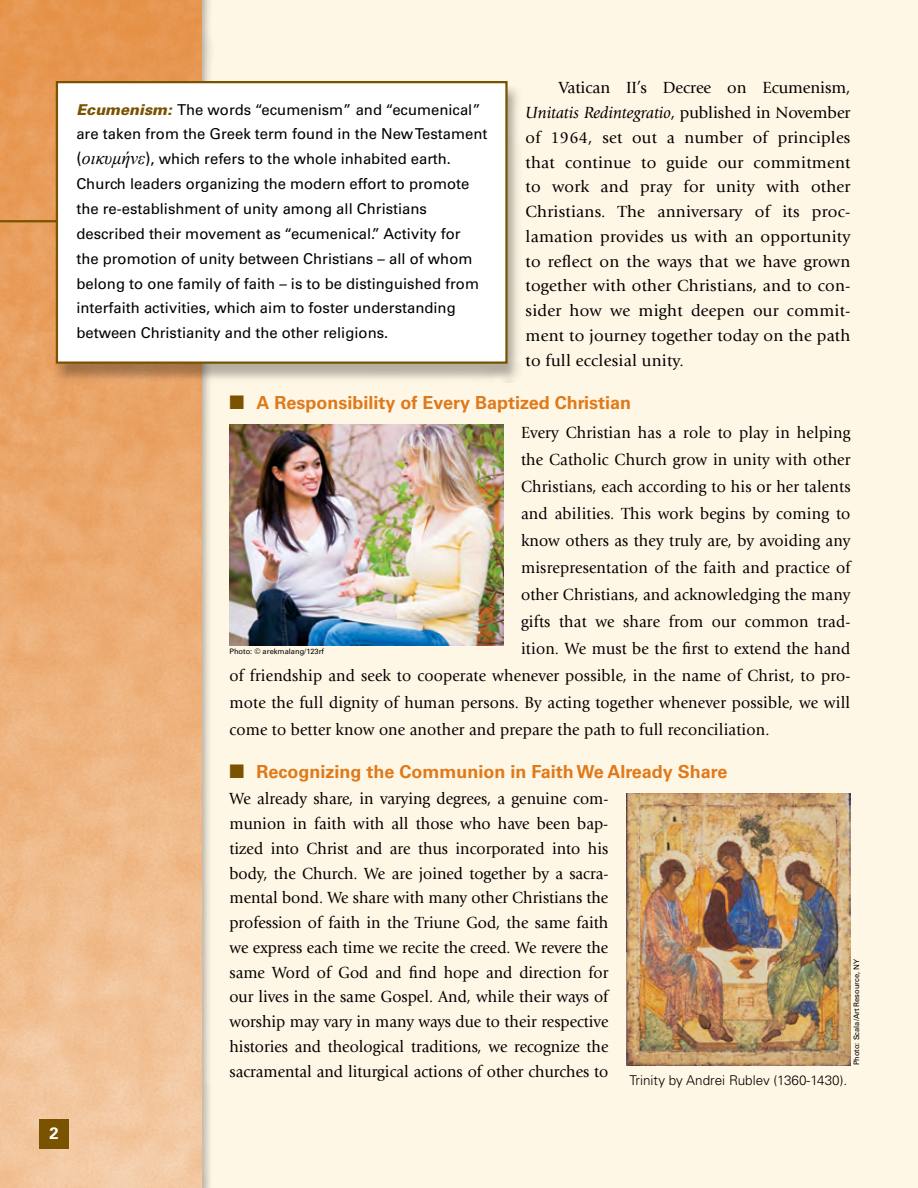
<style>
.page{position:relative;width:918px;height:1188px;background:#fff7e5}
.page>*{position:absolute;margin:0;border:0;box-sizing:border-box;transform-origin:0 0}
.t1{font:700 18px "Univers";color:#df7a1c}
.t2{font:16.8px/24.8px "Giovanni";letter-spacing:.01em;color:#000;text-align:justify;scale:.95 1}
.t3{font:16.8px/24.8px "Giovanni";letter-spacing:.01em;color:#000;text-align:justify}
.t4{font:700 16.5px "Univers";color:#fff}
.t5{font:15px/24.9px "Univers";color:#000}
.t6{font:300 13.5px "Univers";color:#000}
.t7{font:7.5px "Univers";color:#000}
.s1{font-style:italic}
.s2{color:#795300}
.s3{font-weight:900;font-style:italic;color:#795300}
.s4{font-size:16.5px}
.s5{font-family:"Times New Roman";font-style:italic;font-size:18px}
</style>
<div class="page">
<div style="left:0;top:0;width:214px;height:1188px;background:#000;opacity:.3"></div>
<img style="left:0;top:0;width:202px;height:1188px">
<div style="left:39px;top:1119px;width:30px;height:30px;background:#795300"></div>
<hr style="left:0;top:220px;width:82px;height:2px;background:#795300">
<img style="left:230px;top:425px;width:273px;height:220px">
<div style="left:53px;top:83px;width:468px;height:299px;background:#000;opacity:.3"></div>
<div style="left:57px;top:82px;width:449px;height:281px;background:#fff"></div>
<div style="left:56px;top:81px;width:452px;height:283px;border:2px solid #795300"></div>
<img style="left:626px;top:793px;width:224px;height:272px">
<p class="t4" style="left:49px;top:1124px;width:11px">2</p>
<p class="t3" style="left:526px;top:76px;width:326px;text-indent:33px">Vatican II’s Decree on Ecumenism, <span class="s1">Unitatis Redintegratio</span>, published in November of 1964, set out a number of principles that continue to guide our commitment to work and pray for unity with other Christians. The anniversary of its proc&shy;lamation provides us with an opportunity to reflect on the ways that we have grown together with other Christians, and to con&shy;sider how we might deepen our commit&shy;ment to journey together today on the path to full ecclesial unity.</p>
<p class="t1" style="left:229px;top:392px;width:403px"><span class="s2">■</span> A Responsibility of Every Baptized Christian</p>
<p class="t2" style="left:521px;top:420px;width:348px">Every Christian has a role to play in helping</p>
<p class="t2" style="left:521px;top:447px;width:348px">the Catholic Church grow in unity with other</p>
<p class="t2" style="left:521px;top:474px;width:348px">Christians, each according to his or her talents</p>
<p class="t2" style="left:521px;top:501px;width:348px">and abilities. This work begins by coming to</p>
<p class="t2" style="left:521px;top:528px;width:348px">know others as they truly are, by avoiding any</p>
<p class="t2" style="left:521px;top:555px;width:348px">misrepresentation of the faith and practice of</p>
<p class="t2" style="left:521px;top:582px;width:348px">other Christians, and acknowledging the many</p>
<p class="t2" style="left:521px;top:609px;width:348px">gifts that we share from our common trad-</p>
<p class="t2" style="left:521px;top:636px;width:348px">ition. We must be the first to extend the hand</p>
<p class="t2" style="left:229px;top:663px;width:655px">of friendship and seek to cooperate whenever possible, in the name of Christ, to pro-</p>
<p class="t2" style="left:229px;top:690px;width:655px">mote the full dignity of human persons. By acting together whenever possible, we will</p>
<p class="t2" style="left:229px;top:717px;width:570px">come to better know one another and prepare the path to full reconciliation.</p>
<p class="t1" style="left:229px;top:761px;width:499px"><span class="s2">■</span> Recognizing the Communion in Faith We Already Share</p>
<p class="t2" style="left:230px;top:787px;width:400px">We already share, in varying degrees, a genuine com&shy;munion in faith with all those who have been bap&shy;tized into Christ and are thus incorporated into his body, the Church. We are joined together by a sacra&shy;mental bond. We share with many other Christians the profession of faith in the Triune God, the same faith we express each time we recite the creed. We revere the same Word of God and find hope and direction for our lives in the same Gospel. And, while their ways of worship may vary in many ways due to their respective histories and theological traditions, we recognize the sacramental and liturgical actions of other churches to</p>
<p class="t5" style="left:76px;top:97px;width:412px"><span class="s3">Ecumenism:</span> The words “ecumenism” and “ecumenical” are taken from the Greek term found in the New Testament <span class="s4">(</span><span class="s5">οικυμήνε</span><span class="s4">)</span>, which refers to the whole inhabited earth.<br>Church leaders organizing the modern effort to promote the re-establishment of unity among all Christians described their movement as “ecumenical.” Activity for<br>the promotion of unity between Christians – all of whom belong to one family of faith – is to be distinguished from interfaith activities, which aim to foster understanding between Christianity and the other religions.</p>
<p class="t7" style="left:230px;top:647px;width:96px">Photo: © arekmalang/123rf</p>
<p class="t7" style="left:852px;top:1065px;width:108px;rotate:-90deg">Photo: Scala/Art Resource, NY</p>
<p class="t6" style="left:630px;top:1072px;width:219px">Trinity by Andrei Rublev (1360-1430).</p>
</div>
